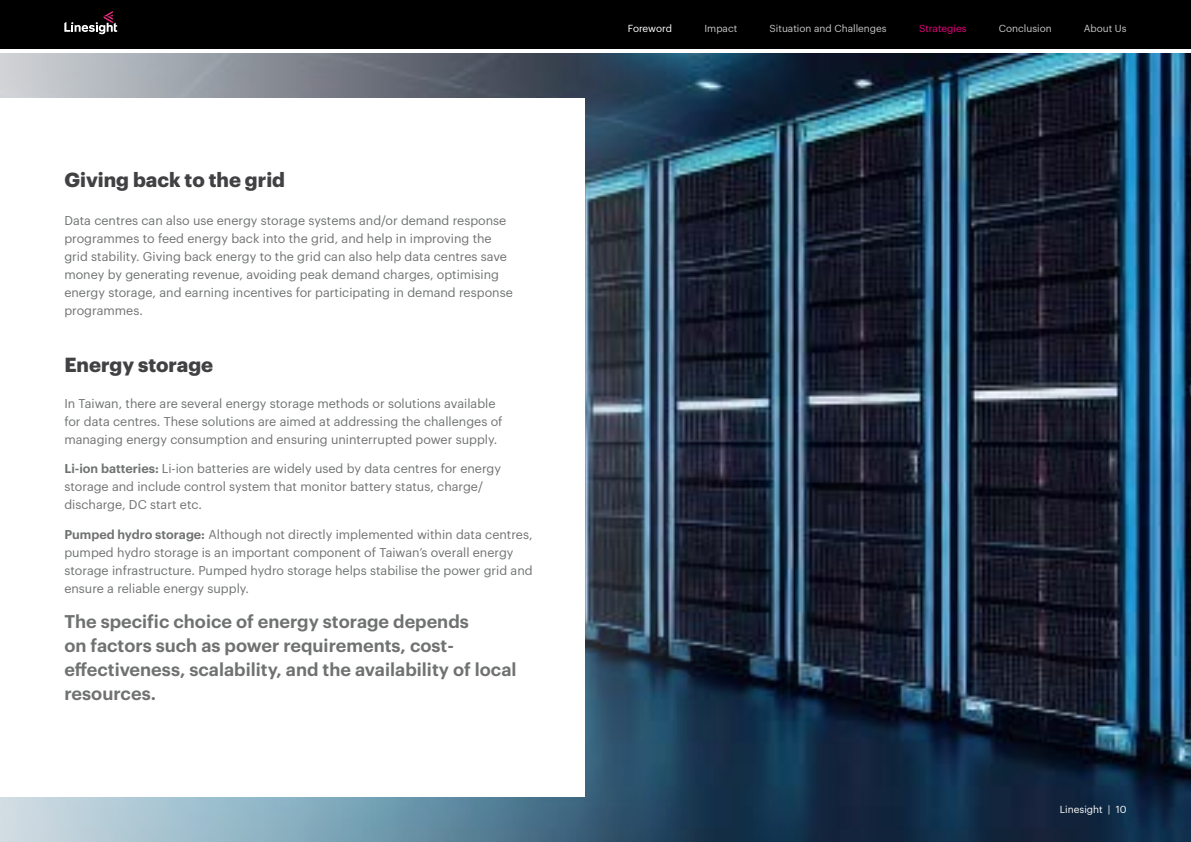
<style>
.page{position:relative;width:1191px;height:842px;background:#fff}
.page>*{position:absolute;margin:0;border:0;box-sizing:border-box;transform-origin:0 0}
.t1{font:700 20px "Graphik";color:#414042}
.t2{font:600 18px/24px "Graphik";color:#707272}
.t3{font:12.5px/18px "Graphik";color:#707272}
.t4{font:10px "Graphik";color:#c7c8ca}
.t5{font:10px "Graphik";color:#fff}
.t6{font:10px "Graphik";color:#ed0181}
.s1{font-weight:600}
</style>
<div class="page">
<div style="left:0;top:0;width:1191px;height:49px;background:#000"></div>
<svg style="left:64px;top:11px;width:53px;height:23px"></svg>
<img style="left:0;top:53px;width:1191px;height:789px">
<div style="left:0;top:98px;width:584px;height:699px;background:#fff"></div>
<h1 class="t1" style="left:64px;top:164px;width:222px">Giving back to the grid</h1>
<p class="t3" style="left:64px;top:211px;width:450px">Data centres can also use energy storage systems and/or demand response programmes to feed energy back into the grid, and help in improving the grid stability. Giving back energy to the grid can also help data centres save money by generating revenue, avoiding peak demand charges, optimising energy storage, and earning incentives for participating in demand response programmes.</p>
<h1 class="t1" style="left:64px;top:349px;width:150px">Energy storage</h1>
<p class="t3" style="left:64px;top:393px;width:440px">In Taiwan, there are several energy storage methods or solutions available for data centres. These solutions are aimed at addressing the challenges of managing energy consumption and ensuring uninterrupted power supply.</p>
<p class="t3" style="left:64px;top:459px;width:438px"><span class="s1">Li-ion batteries:</span> Li-ion batteries are widely used by data centres for energy storage and include control system that monitor battery status, charge/ discharge, DC start etc.</p>
<p class="t3" style="left:64px;top:524px;width:470px"><span class="s1">Pumped hydro storage:</span> Although not directly implemented within data centres, pumped hydro storage is an important component of Taiwan’s overall energy storage infrastructure. Pumped hydro storage helps stabilise the power grid and ensure a reliable energy supply.</p>
<h2 class="t2" style="left:64px;top:608px;width:454px">The specific choice of energy storage depends<br>on factors such as power requirements, cost&shy;effectiveness, scalability, and the availability of local resources.</h2>
<p class="t5" style="left:628px;top:21px;width:46px">Foreword</p>
<p class="t4" style="left:704px;top:21px;width:34px">Impact</p>
<p class="t4" style="left:769px;top:21px;width:119px">Situation and Challenges</p>
<p class="t6" style="left:919px;top:21px;width:49px">Strategies</p>
<p class="t4" style="left:998px;top:21px;width:54px">Conclusion</p>
<p class="t4" style="left:1083px;top:21px;width:44px">About Us</p>
<p class="t5" style="left:1060px;top:802px;width:68px">Linesight | 10</p>
</div>
